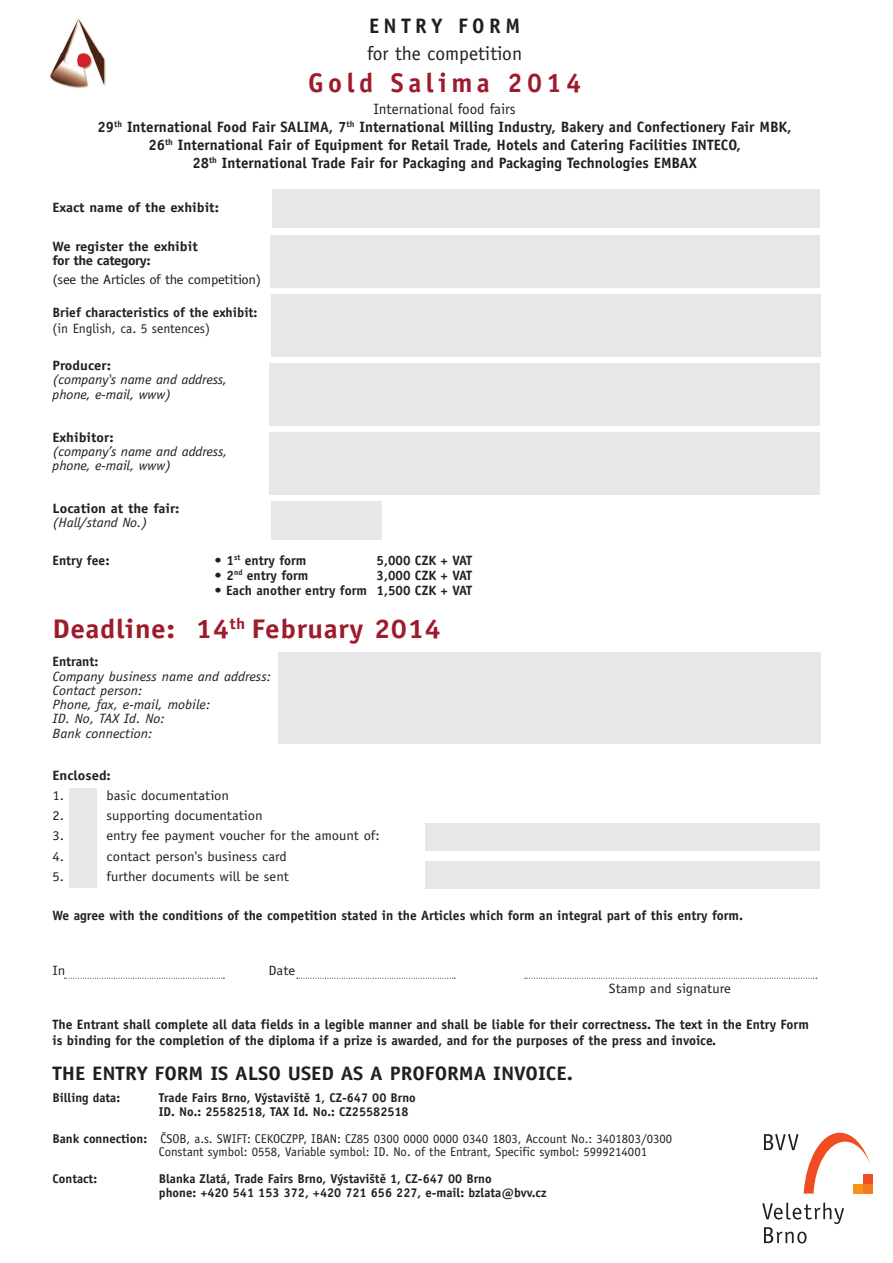
<style>
.page{position:relative;width:893px;height:1263px;background:#fff}
.page>*{position:absolute;margin:0;border:0;box-sizing:border-box;transform-origin:0 0}
.t1{font:700 27px "Officina Sans CE";letter-spacing:.02em;color:#9e1b2c;scale:1.08 1}
.t2{font:700 27px "Officina Sans CE";letter-spacing:.02em;color:#9e1b2c}
.t3{font:700 21px "Officina Sans CE";letter-spacing:.215em;color:#231f20}
.t4{font:700 19.5px "Officina Sans CE";color:#231f20;scale:1.08 1}
.t5{font:19.5px "Officina Sans CE";color:#231f20}
.t6{font:700 15px/18px "Officina Sans CE";color:#231f20;text-align:center}
.t7{font:700 13.5px/16.2px "Officina Sans CE";color:#231f20}
.t8{font:italic 13.5px/14.2px "Officina Sans CE";letter-spacing:-.005em;color:#231f20;scale:1.08 1}
.t9{font:13.5px "Officina Sans CE";color:#231f20;scale:1.08 1}
.t10{font:700 13.5px "Officina Sans CE";color:#231f20;scale:1.08 1}
.t11{font:700 13.5px/14.2px "Officina Sans CE";letter-spacing:-.02em;color:#231f20;scale:1.08 1}
.t12{font:13.5px "Officina Sans CE";letter-spacing:-.02em;color:#231f20;scale:1.08 1}
.t13{font:13.5px "Officina Sans CE";color:#231f20}
.t14{font:700 12.75px/13.5px "Officina Sans CE";color:#231f20}
.t15{font:12.75px/13.5px "Officina Sans CE";color:#231f20}
.s1{font-weight:400}
.s2{font-weight:700}
</style>
<div class="page">
<img style="left:50px;top:19px;width:56px;height:69px">
<div style="left:278px;top:652px;width:542px;height:92px;background:#e6e7e9"></div>
<svg style="left:64px;top:978px;width:160px;height:1px"></svg>
<svg style="left:297px;top:978px;width:158px;height:1px"></svg>
<svg style="left:525px;top:978px;width:292px;height:1px"></svg>
<div style="left:425px;top:861px;width:395px;height:28px;background:#e6e7e9"></div>
<div style="left:425px;top:823px;width:395px;height:28px;background:#e6e7e9"></div>
<div style="left:69px;top:788px;width:28px;height:100px;background:#e6e7e9"></div>
<div style="left:271px;top:294px;width:549px;height:62px;background:#e6e7e9"></div>
<div style="left:269px;top:364px;width:551px;height:62px;background:#e6e7e9"></div>
<div style="left:269px;top:433px;width:551px;height:62px;background:#e6e7e9"></div>
<div style="left:271px;top:502px;width:110px;height:38px;background:#e6e7e9"></div>
<div style="left:272px;top:189px;width:548px;height:39px;background:#e6e7e9"></div>
<div style="left:271px;top:235px;width:549px;height:52px;background:#e6e7e9"></div>
<svg style="left:762px;top:1202px;width:82px;height:41px"></svg>
<svg style="left:764px;top:1134px;width:34px;height:16px"></svg>
<div style="left:863px;top:1184px;width:10px;height:9px;background:#f47921"></div>
<div style="left:863px;top:1174px;width:10px;height:10px;background:#f04d22"></div>
<svg style="left:804px;top:1133px;width:66px;height:60px"></svg>
<h2 class="t3" style="left:369px;top:13px;width:153px">ENTRY FORM</h2>
<h3 class="t5" style="left:367px;top:42px;width:157px">for the competition</h3>
<h1 class="t2" style="left:308px;top:67px;width:274px">Gold Salima 2014</h1>
<p class="t6" style="left:98px;top:100px;width:696px"><span class="s1">International food fairs<br></span>29<sup>th</sup> International Food Fair SALIMA, 7<sup>th</sup> International Milling Industry, Bakery and Confectionery Fair MBK, 26<sup>th</sup> International Fair of Equipment for Retail Trade, Hotels and Catering Facilities INTECO,<br>28<sup>th</sup> International Trade Fair for Packaging and Packaging Technologies EMBAX</p>
<p class="t10" style="left:53px;top:200px;width:156px">Exact name of the exhibit:</p>
<p class="t11" style="left:53px;top:239px;width:136px">We register the exhibit for the category:</p>
<p class="t12" style="left:53px;top:272px;width:195px">(see the Articles of the competition)</p>
<p class="t7" style="left:53px;top:304px;width:207px">Brief characteristics of the exhibit:</p>
<p class="t13" style="left:53px;top:321px;width:159px">(in English, ca. 5 sentences)</p>
<p class="t10" style="left:53px;top:358px;width:56px">Producer:</p>
<p class="t8" style="left:53px;top:373px;width:163px">(company's name and address, phone, e-mail, www)</p>
<p class="t10" style="left:53px;top:429px;width:58px">Exhibitor:</p>
<p class="t8" style="left:53px;top:444px;width:164px">(company’s name and address, phone, e-mail, www)</p>
<p class="t10" style="left:53px;top:500px;width:119px">Location at the fair:</p>
<p class="t8" style="left:53px;top:515px;width:90px">(Hall/stand No.)</p>
<p class="t7" style="left:53px;top:552px;width:59px">Entry fee:</p>
<p class="t10" style="left:215px;top:552px;width:87px">• 1<sup>st</sup> entry form</p>
<p class="t7" style="left:377px;top:552px;width:97px">5,000 CZK + VAT</p>
<p class="t10" style="left:215px;top:567px;width:88px">• 2<sup>nd</sup> entry form</p>
<p class="t7" style="left:377px;top:567px;width:97px">3,000 CZK + VAT</p>
<p class="t10" style="left:215px;top:582px;width:240px">• Each another entry form 1,500 CZK + VAT</p>
<h1 class="t1" style="left:53px;top:613px;width:361px">Deadline: 14<sup>th</sup> February 2014</h1>
<p class="t7" style="left:53px;top:654px;width:47px">Entrant:</p>
<p class="t8" style="left:53px;top:669px;width:204px">Company business name and address:<br>Contact person:<br>Phone, fax, e-mail, mobile:<br>ID. No, TAX Id. No:<br>Bank connection:</p>
<p class="t10" style="left:53px;top:767px;width:56px">Enclosed:</p>
<p class="t9" style="left:53px;top:788px;width:12px">1.</p>
<p class="t9" style="left:107px;top:788px;width:115px">basic documentation</p>
<p class="t9" style="left:53px;top:808px;width:12px">2.</p>
<p class="t9" style="left:107px;top:808px;width:146px">supporting documentation</p>
<p class="t9" style="left:53px;top:828px;width:12px">3.</p>
<p class="t9" style="left:107px;top:828px;width:254px">entry fee payment voucher for the amount of:</p>
<p class="t9" style="left:53px;top:848px;width:12px">4.</p>
<p class="t9" style="left:107px;top:848px;width:168px">contact person's business card</p>
<p class="t9" style="left:53px;top:869px;width:12px">5.</p>
<p class="t9" style="left:107px;top:869px;width:170px">further documents will be sent</p>
<p class="t7" style="left:53px;top:907px;width:692px">We agree with the conditions of the competition stated in the Articles which form an integral part of this entry form.</p>
<p class="t9" style="left:53px;top:962px;width:14px">In</p>
<p class="t9" style="left:269px;top:962px;width:26px">Date</p>
<p class="t9" style="left:609px;top:981px;width:114px">Stamp and signature</p>
<p class="t7" style="left:53px;top:1016px;width:758px">The Entrant shall complete all data fields in a legible manner and shall be liable for their correctness. The text in the Entry Form is binding for the completion of the diploma if a prize is awarded, and for the purposes of the press and invoice.</p>
<h3 class="t4" style="left:53px;top:1062px;width:483px">THE ENTRY FORM IS ALSO USED AS A PROFORMA INVOICE.</h3>
<p class="t14" style="left:53px;top:1091px;width:69px">Billing data:</p>
<p class="t14" style="left:159px;top:1091px;width:259px">Trade Fairs Brno, Výstaviště 1, CZ-647 00 Brno<br>ID. No.: 25582518, TAX Id. No.: CZ25582518</p>
<p class="t15" style="left:159px;top:1132px;width:515px;text-indent:-106px"><span class="s2">Bank connection:</span> ČSOB, a.s. SWIFT: CEKOCZPP, IBAN: CZ85 0300 0000 0000 0340 1803, Account No.: 3401803/0300<br>Constant symbol: 0558, Variable symbol: ID. No. of the Entrant, Specific symbol: 5999214001</p>
<p class="t14" style="left:53px;top:1172px;width:46px">Contact:</p>
<p class="t14" style="left:159px;top:1172px;width:389px">Blanka Zlatá, Trade Fairs Brno, Výstaviště 1, CZ-647 00 Brno<br>phone: +420 541 153 372, +420 721 656 227, e-mail: bzlata@bvv.cz</p>
</div>
